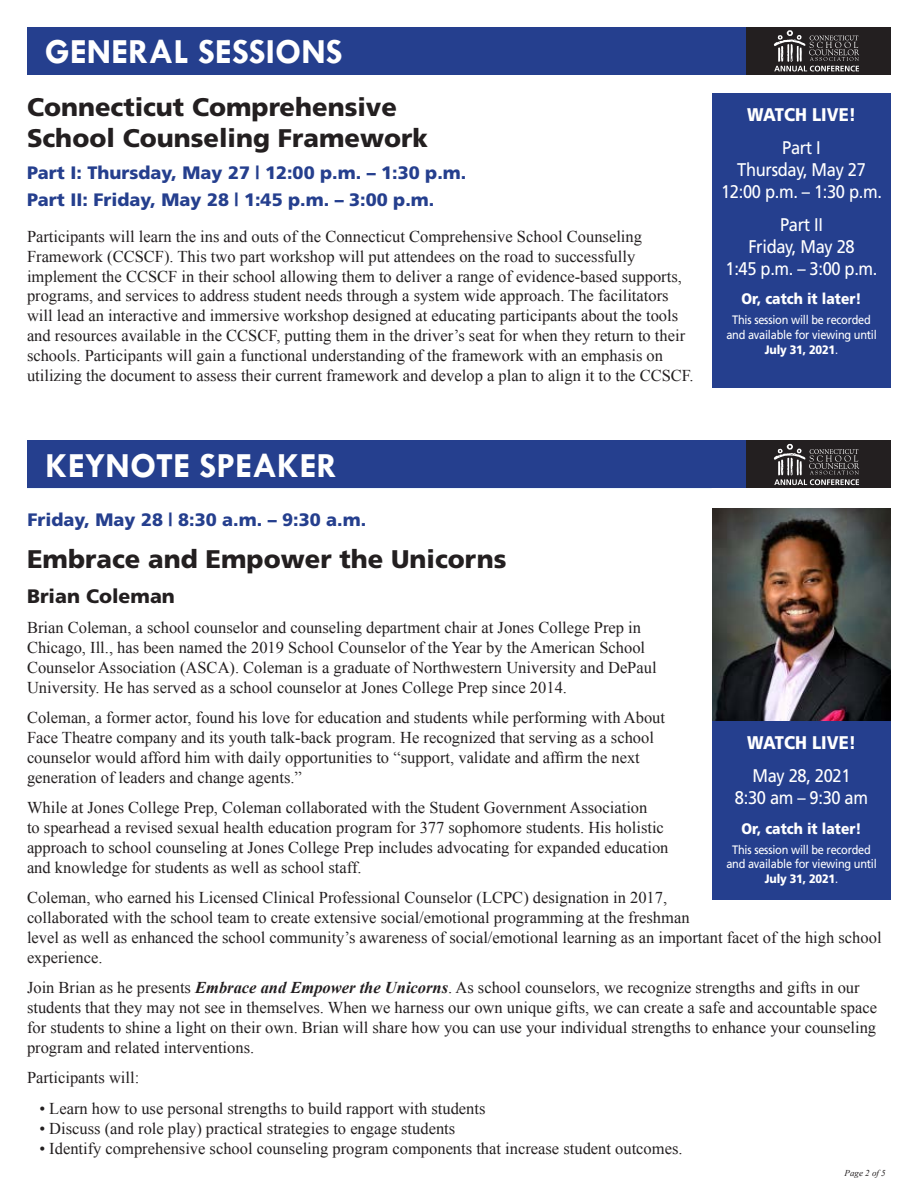
<style>
.page{position:relative;width:918px;height:1188px;background:#fff}
.page>*{position:absolute;margin:0;border:0;box-sizing:border-box;transform-origin:0 0}
.t1{font:700 35.55px "Tw Cen";color:#fff}
.t2{font:900 25.5px/30.6px "Frutiger";color:#231f20}
.t3{font:900 19.5px "Frutiger";color:#231f20}
.t4{font:18.3px/22px "Frutiger";letter-spacing:-.02em;color:#fff;text-align:center;scale:.9 1}
.t5{font:900 18.3px "Frutiger";color:#fff;scale:.9 1}
.t6{font:900 18px/27px "Frutiger";color:#253f8e}
.t7{font:16.5px/19.8px "Times New Roman";color:#231f20}
.t8{font:900 15.3px "Frutiger";color:#fff;scale:.9 1}
.t9{font:12.15px/14.7px "Frutiger";letter-spacing:-.02em;color:#fff;text-align:center;scale:.9 1}
.t10{font:italic 9px "Times New Roman";color:#231f20}
.s1{font-weight:900}
.s2{font-weight:700;font-style:italic}
</style>
<div class="page">
<div style="left:27px;top:441px;width:864px;height:47px;background:#231f20"></div>
<svg style="left:27px;top:440px;width:687px;height:49px"></svg>
<div style="left:27px;top:441px;width:718px;height:47px;background:#253f8e"></div>
<svg style="left:774px;top:444px;width:85px;height:41px"></svg>
<img style="left:712px;top:508px;width:179px;height:213px">
<div style="left:712px;top:721px;width:179px;height:179px;background:#253f8e"></div>
<div style="left:27px;top:27px;width:864px;height:48px;background:#231f20"></div>
<div style="left:27px;top:27px;width:718px;height:48px;background:#253f8e"></div>
<svg style="left:774px;top:30px;width:85px;height:41px"></svg>
<div style="left:712px;top:93px;width:179px;height:295px;background:#253f8e"></div>
<h1 class="t1" style="left:45px;top:30px;width:299px">GENERAL SESSIONS</h1>
<h2 class="t2" style="left:27px;top:91px;width:403px">Connecticut Comprehensive<br>School Counseling Framework</h2>
<p class="t6" style="left:27px;top:159px;width:441px">Part I: Thursday, May 27 | 12:00 p.m. – 1:30 p.m.<br>Part II: Friday, May 28 | 1:45 p.m. – 3:00 p.m.</p>
<p class="t7" style="left:27px;top:226px;width:668px">Participants will learn the ins and outs of the Connecticut Comprehensive School Counseling Framework (CCSCF). This two part workshop will put attendees on the road to successfully implement the CCSCF in their school allowing them to deliver a range of evidence-based supports, programs, and services to address student needs through a system wide approach. The facilitators will lead an interactive and immersive workshop designed at educating participants about the tools and resources available in the CCSCF, putting them in the driver’s seat for when they return to their schools. Participants will gain a functional understanding of the framework with an emphasis on utilizing the document to assess their current framework and develop a plan to align it to the CCSCF.</p>
<h1 class="t1" style="left:45px;top:444px;width:293px">KEYNOTE SPEAKER</h1>
<p class="t6" style="left:28px;top:506px;width:340px">Friday, May 28 | 8:30 a.m. – 9:30 a.m.</p>
<p class="t5" style="left:747px;top:103px;width:123px">WATCH LIVE!</p>
<p class="t4" style="left:721px;top:136px;width:180px">Part I<br>Thursday, May 27<br>12:00 p.m. – 1:30 p.m.</p>
<p class="t4" style="left:726px;top:213px;width:170px">Part II<br>Friday, May 28<br>1:45 p.m. – 3:00 p.m.</p>
<p class="t8" style="left:741px;top:290px;width:135px">Or, catch it later!</p>
<p class="t9" style="left:726px;top:313px;width:169px">This session will be recorded and available for viewing until<br><span class="s1">July 31, 2021</span>.</p>
<h2 class="t2" style="left:27px;top:544px;width:481px">Embrace and Empower the Unicorns</h2>
<p class="t3" style="left:27px;top:584px;width:149px">Brian Coleman</p>
<p class="t7" style="left:27px;top:618px;width:631px">Brian Coleman, a school counselor and counseling department chair at Jones College Prep in Chicago, Ill., has been named the 2019 School Counselor of the Year by the American School Counselor Association (ASCA). Coleman is a graduate of Northwestern University and DePaul University. He has served as a school counselor at Jones College Prep since 2014.</p>
<p class="t7" style="left:27px;top:708px;width:640px">Coleman, a former actor, found his love for education and students while performing with About Face Theatre company and its youth talk-back program. He recognized that serving as a school counselor would afford him with daily opportunities to “support, validate and affirm the next generation of leaders and change agents.”</p>
<p class="t7" style="left:27px;top:798px;width:643px">While at Jones College Prep, Coleman collaborated with the Student Government Association<br>to spearhead a revised sexual health education program for 377 sophomore students. His holistic approach to school counseling at Jones College Prep includes advocating for expanded education and knowledge for students as well as school staff.</p>
<p class="t7" style="left:27px;top:888px;width:856px">Coleman, who earned his Licensed Clinical Professional Counselor (LCPC) designation in 2017,<br>collaborated with the school team to create extensive social/emotional programming at the freshman<br>level as well as enhanced the school community’s awareness of social/emotional learning as an important facet of the high school experience.</p>
<p class="t7" style="left:27px;top:978px;width:852px">Join Brian as he presents <span class="s2">Embrace and Empower the Unicorns</span>. As school counselors, we recognize strengths and gifts in our students that they may not see in themselves. When we harness our own unique gifts, we can create a safe and accountable space for students to shine a light on their own. Brian will share how you can use your individual strengths to enhance your counseling program and related interventions.</p>
<p class="t7" style="left:27px;top:1068px;width:114px">Participants will:</p>
<p class="t7" style="left:39px;top:1098px;width:448px">• Learn how to use personal strengths to build rapport with students</p>
<p class="t7" style="left:39px;top:1118px;width:417px">• Discuss (and role play) practical strategies to engage students</p>
<p class="t7" style="left:39px;top:1138px;width:645px">• Identify comprehensive school counseling program components that increase student outcomes.</p>
<p class="t5" style="left:747px;top:732px;width:123px">WATCH LIVE!</p>
<p class="t4" style="left:735px;top:765px;width:149px">May 28, 2021<br>8:30 am – 9:30 am</p>
<p class="t8" style="left:741px;top:819px;width:135px">Or, catch it later!</p>
<p class="t9" style="left:726px;top:842px;width:169px">This session will be recorded and available for viewing until<br><span class="s1">July 31, 2021</span>.</p>
<p class="t10" style="left:845px;top:1167px;width:43px">Page 2 of 5</p>
</div>
